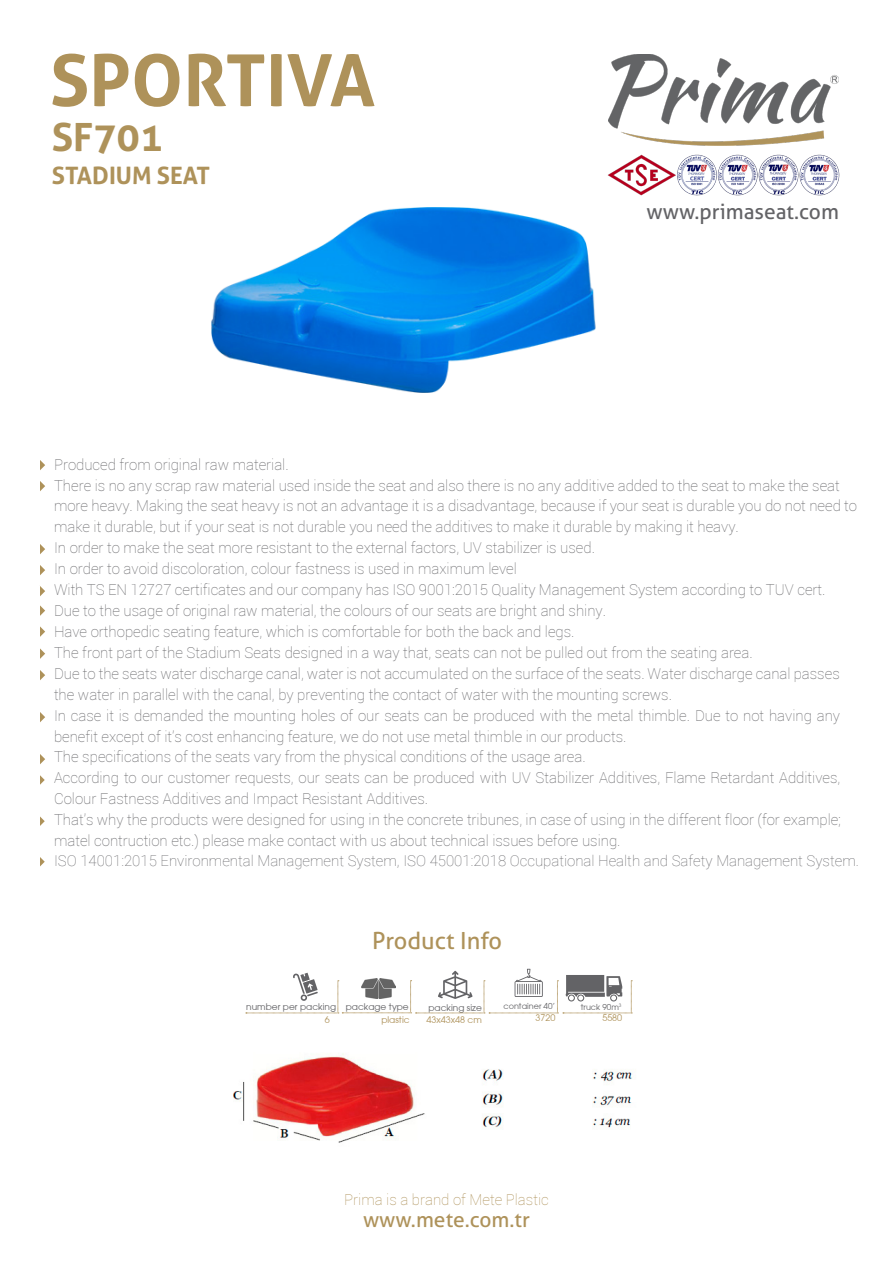
<style>
.page{position:relative;width:893px;height:1263px;background:#fff}
.page>*{position:absolute;margin:0;border:0;box-sizing:border-box;transform-origin:0 0}
.t1{font:700 71.7px "Aller";color:#ae925a}
.t2{font:700 39px "Aller";color:#ae925a}
.t3{font:700 24px "Aller";color:#ae925a}
.t4{font:23.55px "Aller";color:#ae925a}
.t5{font:21px "Aller";color:#636366}
.t6{font:21px "Aller";color:#ae925a}
.t7{font:100 15px/20.9px "Roboto";color:#636366}
.t8{font:100 15px "Roboto";color:#ae925a}
.t9{font:9px "Avant Garde";color:#636366}
.t10{font:9px "Avant Garde";color:#ae925a}
.t11{font:8.1px "Avant Garde";color:#636366}
</style>
<div class="page">
<img style="left:607px;top:154px;width:233px;height:42px">
<img style="left:608px;top:54px;width:231px;height:92px">
<img style="left:212px;top:207px;width:384px;height:185px">
<svg style="left:40px;top:460px;width:5px;height:10px"></svg>
<svg style="left:40px;top:481px;width:5px;height:10px"></svg>
<svg style="left:40px;top:544px;width:5px;height:10px"></svg>
<svg style="left:40px;top:565px;width:5px;height:10px"></svg>
<svg style="left:40px;top:586px;width:5px;height:10px"></svg>
<svg style="left:40px;top:626px;width:5px;height:11px"></svg>
<svg style="left:40px;top:670px;width:5px;height:10px"></svg>
<svg style="left:40px;top:648px;width:5px;height:11px"></svg>
<svg style="left:40px;top:712px;width:5px;height:10px"></svg>
<svg style="left:40px;top:754px;width:5px;height:10px"></svg>
<svg style="left:40px;top:775px;width:5px;height:10px"></svg>
<svg style="left:40px;top:816px;width:5px;height:10px"></svg>
<img style="left:233px;top:1053px;width:400px;height:90px">
<svg style="left:246px;top:969px;width:386px;height:45px"></svg>
<svg style="left:40px;top:857px;width:5px;height:10px"></svg>
<svg style="left:40px;top:605px;width:5px;height:11px"></svg>
<p class="t1" style="left:50px;top:36px;width:327px">SPORTIVA</p>
<p class="t2" style="left:52px;top:113px;width:113px">SF701</p>
<p class="t3" style="left:52px;top:161px;width:160px">STADIUM SEAT</p>
<p class="t5" style="left:646px;top:199px;width:194px">www.primaseat.com</p>
<p class="t7" style="left:54px;top:453px;width:805px">Produced from original raw material.<br>There is no any scrap raw material used inside the seat and also there is no any additive added to the seat to make the seat more heavy. Making the seat heavy is not an advantage it is a disadvantage, because if your seat is durable you do not need to make it durable, but if your seat is not durable you need the additives to make it durable by making it heavy.<br>In order to make the seat more resistant to the external factors, UV stabilizer is used.<br>In order to avoid discoloration, colour fastness is used in maximum level<br>With TS EN 12727 certificates and our company has ISO 9001:2015 Quality Management System according to TUV cert.<br>Due to the usage of original raw material, the colours of our seats are bright and shiny.<br>Have orthopedic seating feature, which is comfortable for both the back and legs.<br>The front part of the Stadium Seats designed in a way that, seats can not be pulled out from the seating area.<br>Due to the seats water discharge canal, water is not accumulated on the surface of the seats. Water discharge canal passes the water in parallel with the canal, by preventing the contact of water with the mounting screws.<br>In case it is demanded the mounting holes of our seats can be produced with the metal thimble. Due to not having any benefit except of it’s cost enhancing feature, we do not use metal thimble in our products.<br>The specifications of the seats vary from the physical conditions of the usage area.<br>According to our customer requests, our seats can be produced with UV Stabilizer Additives, Flame Retardant Additives, Colour Fastness Additives and Impact Resistant Additives.<br>That’s why the products were designed for using in the concrete tribunes, in case of using in the different floor (for example; matel contruction etc.) please make contact with us about technical issues before using.</p>
<p class="t7" style="left:54px;top:849px;width:806px">ISO 14001:2015 Environmental Management System, ISO 45001:2018 Occupational Health and Safety Management System.</p>
<p class="t4" style="left:372px;top:926px;width:131px">Product Info</p>
<p class="t9" style="left:246px;top:1001px;width:91px">number per packing</p>
<p class="t10" style="left:325px;top:1013px;width:6px">6</p>
<p class="t9" style="left:346px;top:1001px;width:65px">package type</p>
<p class="t11" style="left:504px;top:1001px;width:53px">container 40’</p>
<p class="t10" style="left:535px;top:1012px;width:21px">3720</p>
<p class="t11" style="left:581px;top:1002px;width:42px">truck 90m<sup>3</sup></p>
<p class="t9" style="left:428px;top:1002px;width:55px">packing size</p>
<p class="t10" style="left:427px;top:1013px;width:57px">43x43x48 cm</p>
<p class="t10" style="left:381px;top:1013px;width:30px">plastic</p>
<p class="t10" style="left:602px;top:1012px;width:21px">5580</p>
<p class="t8" style="left:344px;top:1189px;width:206px">Prima is a brand of Mete Plastic</p>
<p class="t6" style="left:363px;top:1206px;width:168px">www.mete.com.tr</p>
</div>
